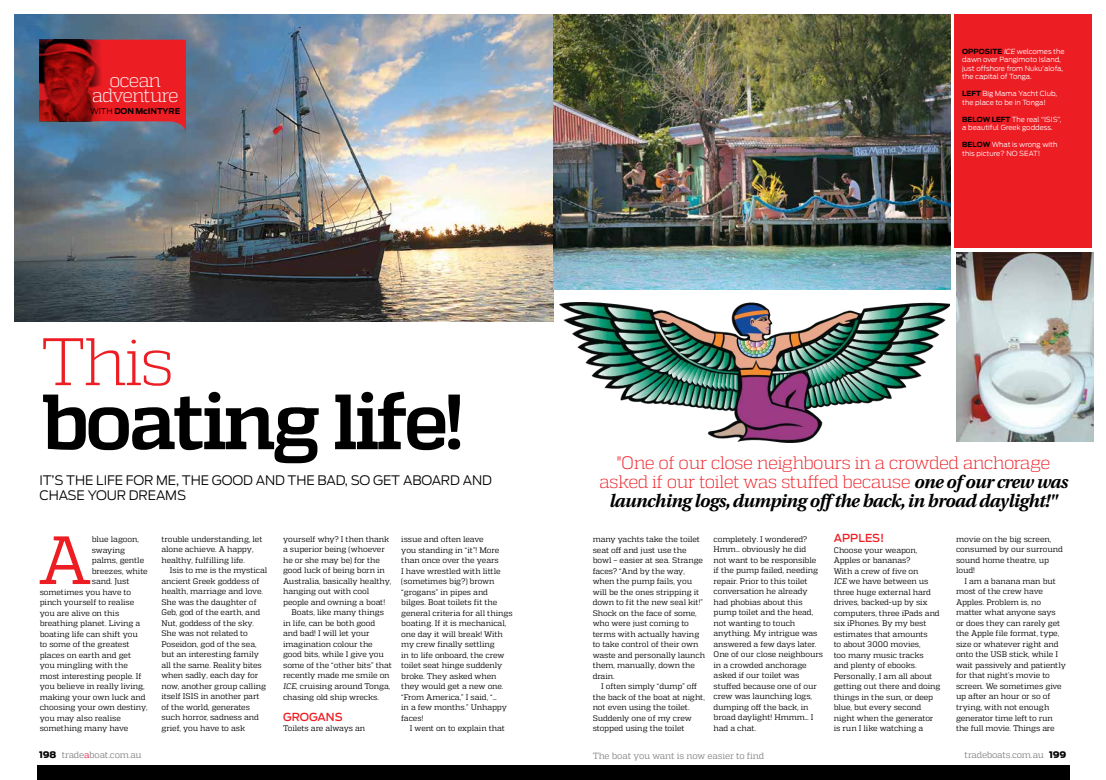
<style>
.page{position:relative;width:1106px;height:780px;background:#fff}
.page>*{position:absolute;margin:0;border:0;box-sizing:border-box;transform-origin:0 0}
.t1{font:700 78px "Quadon";letter-spacing:-.05em;color:#000}
.t2{font:68px "Quadon";color:#ed1d24}
.t3{font:300 67px "Quadon";color:#ed1d24}
.t4{font:300 19px/15px "Quadon";letter-spacing:-.055em;color:#fff;text-align:center}
.t5{font:300 18px/19px "Quadon";letter-spacing:-.035em;color:#ed1d24;text-align:center}
.t6{font:italic 700 18px "Utopia";letter-spacing:-.025em;color:#000}
.t7{font:300 13px/15px "Antenna";letter-spacing:-.01em;color:#000}
.t8{font:500 11px "Antenna";letter-spacing:.005em;color:#ed1d24}
.t9{font:9px "Quadon";letter-spacing:-.015em;color:#808285}
.t10{font:8px/10.5px "Quadon";letter-spacing:-.01em;color:#000}
.t11{font:700 8px "Antenna";letter-spacing:-.01em;color:#000}
.t12{font:300 7px/8.5px "Antenna";color:#fff}
.t13{font:700 7px "Antenna";color:#000}
.s1{font-weight:300}
.s2{font-style:italic}
.s3{font-weight:700;color:#000}
.s4{font-family:"Utopia";font-weight:700;font-style:italic;color:#000}
.s5{font-family:"Antenna";font-weight:900;color:#000}
.s6{color:#ed1846}
</style>
<div class="page">
<div style="left:954px;top:14px;width:137px;height:234px;background:#ed1d24"></div>
<img style="left:14px;top:14px;width:539px;height:307px">
<img style="left:956px;top:253px;width:137px;height:188px">
<img style="left:553px;top:14px;width:397px;height:276px">
<img style="left:559px;top:302px;width:390px;height:141px">
<div style="left:37px;top:765px;width:1032px;height:15px;background:#000"></div>
<svg style="left:40px;top:40px;width:146px;height:95px;background:#c9333f"></svg>
<img style="left:40px;top:40px;width:69px;height:81px">
<h3 class="t4" style="left:92px;top:73px;width:88px">ocean adventure</h3>
<p class="t11" style="left:90px;top:106px;width:91px"><span class="s1">with</span> DON MCI NTYRE</p>
<h3 class="t3" style="left:40px;top:324px;width:136px">This</h3>
<h1 class="t1" style="left:40px;top:377px;width:424px">boating life!</h1>
<h3 class="t7" style="left:39px;top:472px;width:454px">It’s the li fe for me, the good and the bad, so get aboard and chase your dreams</h3>
<h2 class="t2" style="left:38px;top:521px;width:55px">A</h2>
<p class="t10" style="left:92px;top:534px;width:49px">blue lagoon,</p>
<p class="t10" style="left:92px;top:544px;width:35px">swaying</p>
<p class="t10" style="left:92px;top:555px;width:54px">palms, gentle</p>
<p class="t10" style="left:92px;top:565px;width:57px">breezes, white</p>
<p class="t10" style="left:92px;top:576px;width:39px">sand. Just</p>
<p class="t10" style="left:40px;top:586px;width:93px">sometimes you have to</p>
<p class="t10" style="left:40px;top:597px;width:96px">pinch yourself to realise</p>
<p class="t10" style="left:40px;top:607px;width:81px">you are alive on this</p>
<p class="t10" style="left:40px;top:618px;width:102px">breathing planet. Living a</p>
<p class="t10" style="left:40px;top:628px;width:100px">boating life can shift you</p>
<p class="t10" style="left:40px;top:639px;width:91px">to some of the greatest</p>
<p class="t10" style="left:40px;top:649px;width:93px">places on earth and get</p>
<p class="t10" style="left:40px;top:660px;width:90px">you mingling with the</p>
<p class="t10" style="left:40px;top:670px;width:103px">most interesting people. If</p>
<p class="t10" style="left:40px;top:681px;width:107px">you believe in really living,</p>
<p class="t10" style="left:40px;top:691px;width:107px">making your own luck and</p>
<p class="t10" style="left:40px;top:702px;width:110px">choosing your own destiny,</p>
<p class="t10" style="left:40px;top:712px;width:83px">you may also realise</p>
<p class="t10" style="left:40px;top:723px;width:90px">something many have</p>
<p class="t10" style="left:161px;top:534px;width:103px">trouble understanding, let alone achieve. A happy, healthy, fulfilling life.</p>
<p class="t10" style="left:161px;top:565px;width:107px;text-indent:9px">Isis to me is the mystical ancient Greek goddess of health, marriage and love.<br>She was the daughter of<br>Geb, god of the earth, and<br>Nut, goddess of the sky.<br>She was not related to<br>Poseidon, god of the sea, but an interesting family all the same. Reality bites when sadly, each day for now, another group calling itself ISIS in another part of the world, generates such horror, sadness and grief, you have to ask</p>
<p class="t10" style="left:283px;top:533px;width:108px">yourself why? I then thank</p>
<p class="t10" style="left:283px;top:544px;width:103px">a superior being (whoever</p>
<p class="t10" style="left:283px;top:554px;width:98px">he or she may be) for the</p>
<p class="t10" style="left:283px;top:565px;width:103px">good luck of being born in</p>
<p class="t10" style="left:283px;top:575px;width:110px">Australia, basically healthy,</p>
<p class="t10" style="left:283px;top:586px;width:88px">hanging out with cool</p>
<p class="t10" style="left:283px;top:596px;width:104px">people and owning a boat!</p>
<p class="t10" style="left:291px;top:607px;width:94px">Boats, like many things</p>
<p class="t10" style="left:283px;top:617px;width:94px">in life, can be both good</p>
<p class="t10" style="left:283px;top:628px;width:88px">and bad! I will let your</p>
<p class="t10" style="left:283px;top:638px;width:91px">imagination colour the</p>
<p class="t10" style="left:283px;top:649px;width:102px">good bits, while I give you</p>
<p class="t10" style="left:283px;top:659px;width:110px">some of the “other bits” that</p>
<p class="t10" style="left:283px;top:670px;width:108px">recently made me smile on</p>
<p class="t10" style="left:283px;top:681px;width:109px"><span class="s2">ICE</span>, cruising around Tonga,</p>
<p class="t10" style="left:283px;top:691px;width:97px">chasing old ship wrecks.</p>
<h3 class="t8" style="left:283px;top:710px;width:61px">GROGANS</h3>
<p class="t10" style="left:283px;top:723px;width:84px">Toilets are always an</p>
<p class="t10" style="left:401px;top:534px;width:113px">issue and often leave<br>you standing in “it”! More than once over the years<br>I have wrestled with little (sometimes big?) brown “grogans” in pipes and bilges. Boat toilets fit the general criteria for all things boating. If it is mechanical, one day it will break! With my crew finally settling<br>in to life onboard, the crew toilet seat hinge suddenly broke. They asked when they would get a new one. “From America,” I said, “…<br>in a few months.” Unhappy faces!</p>
<p class="t10" style="left:410px;top:723px;width:97px">I went on to explain that</p>
<p class="t12" style="left:962px;top:47px;width:104px"><span class="s3">OPPOSITE</span> <span class="s2">ICE</span> welcomes the dawn over Pangimoto Island, just offshore from N uku’alofa, the capital of Tonga.</p>
<p class="t12" style="left:962px;top:90px;width:96px"><span class="s3">LEFT</span> Big Mama Yacht Club, the place to be in Tonga!</p>
<p class="t13" style="left:962px;top:115px;width:12px">BELO</p>
<p class="t12" style="left:962px;top:115px;width:101px;text-indent:20px"><span class="s3">W LEFT</span> The real “ISIS”, a beautiful Greek goddess.</p>
<p class="t13" style="left:962px;top:141px;width:12px">BELO</p>
<p class="t12" style="left:962px;top:141px;width:97px;text-indent:20px"><span class="s3">W</span> What is wrong with this picture? NO SEAT</p>
<p class="t12" style="left:1037px;top:149px;width:4px">!</p>
<h3 class="t5" style="left:599px;top:453px;width:471px">"One of our close neighbours in a crowded anchorage asked if our toilet was stuffed because <span class="s4">one of our crew was</span></h3>
<h3 class="t6" style="left:609px;top:490px;width:450px">launching logs, dumping off the back, in broad daylight!"</h3>
<p class="t10" style="left:592px;top:534px;width:114px">many yachts take the toilet seat off and just use the bowl – easier at sea. Strange faces? “And by the way, when the pump fails, you will be the ones stripping it down to fit the new seal kit!”<br>Shock on the face of some, who were just coming to terms with actually having to take control of their own waste and personally launch them, manually, down the drain.</p>
<p class="t10" style="left:592px;top:681px;width:114px;text-indent:9px">I often simply “dump” off the back of the boat at night, not even using the toilet.<br>Suddenly one of my crew stopped using the toilet</p>
<p class="t10" style="left:713px;top:534px;width:111px">completely. I wondered?<br>Hmm… obviously he did<br>not want to be responsible if the pump failed, needing repair. Prior to this toilet conversation he already had phobias about this pump toilet and the head, not wanting to touch anything. My intrigue was answered a few days later.<br>One of our close neighbours in a crowded anchorage asked if our toilet was stuffed because one of our crew was launching logs, dumping off the back, in broad daylight! Hmmm… I had a chat.</p>
<h3 class="t8" style="left:833px;top:531px;width:52px">APPLES!</h3>
<p class="t10" style="left:833px;top:544px;width:108px">Choose your weapon,<br>Apples or bananas?<br>With a crew of five on<br><span class="s2">ICE</span> we have between us three huge external hard drives, backed-up by six computers, three iPads and six iPhones. By my best estimates that amounts<br>to about 3000 movies,<br>too many music tracks<br>and plenty of ebooks.<br>Personally, I am all about getting out there and doing things in the sun, or deep blue, but every second night when the generator is run I like watching a</p>
<p class="t10" style="left:956px;top:534px;width:108px">movie on the big screen, consumed by our surround sound home theatre, up loud!</p>
<p class="t10" style="left:956px;top:576px;width:111px;text-indent:9px">I am a banana man but most of the crew have<br>Apples. Problem is, no matter what anyone says<br>or does they can rarely get the Apple file format, type, size or whatever right and onto the USB stick, while I wait passively and patiently for that night’s movie to screen. We sometimes give up after an hour or so of trying, with not enough generator time left to run the full movie. Things are</p>
<p class="t9" style="left:39px;top:750px;width:104px"><span class="s5">198</span> trade<span class="s6">a</span>boat.com.au</p>
<p class="t9" style="left:592px;top:751px;width:173px">The boat you want is now easier to find</p>
<p class="t9" style="left:964px;top:750px;width:103px">tradeboats.com.au <span class="s5">199</span></p>
</div>
